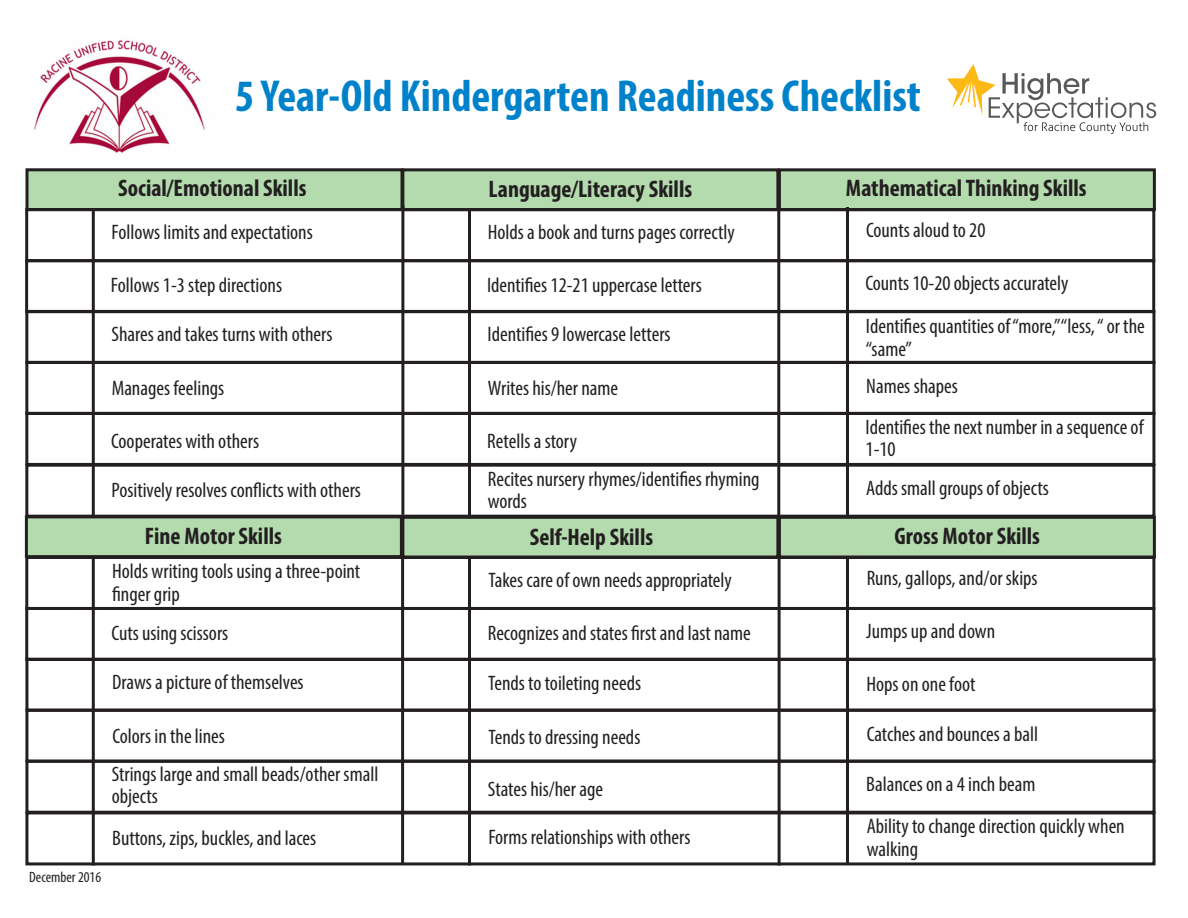
<style>
.page{position:relative;width:1188px;height:918px;background:#fff}
.page>*{position:absolute;margin:0;border:0;box-sizing:border-box;transform-origin:0 0}
.t1{font:700 condensed 45px "Myriad Pro";color:#0082ca}
.t2{font:700 condensed 24px "Myriad Pro";color:#231f20}
.t3{font:condensed 21px/22.5px "Myriad Pro";color:#231f20}
.t4{font:condensed 15px "Myriad Pro";color:#231f20}
</style>
<div class="page">
<img style="left:34px;top:40px;width:171px;height:113px">
<svg style="left:947px;top:64px;width:209px;height:70px"></svg>
<div style="left:26px;top:168px;width:378px;height:43px;background:#b4dbae;border:3px solid #231f20"></div>
<div style="left:401px;top:168px;width:378px;height:43px;background:#b4dbae;border:3px solid #231f20"></div>
<div style="left:778px;top:168px;width:378px;height:43px;background:#b4dbae;border:3px solid #231f20"></div>
<div style="left:25px;top:515px;width:378px;height:43px;background:#b4dbae;border:3px solid #231f20"></div>
<div style="left:25px;top:208px;width:1130px;height:54px;border:3px solid #231f20"></div>
<div style="left:25px;top:259px;width:1130px;height:54px;border:3px solid #231f20"></div>
<div style="left:25px;top:310px;width:1130px;height:54px;border:3px solid #231f20"></div>
<div style="left:25px;top:361px;width:1130px;height:54px;border:3px solid #231f20"></div>
<div style="left:25px;top:412px;width:1130px;height:54px;border:3px solid #231f20"></div>
<div style="left:25px;top:464px;width:1130px;height:54px;border:3px solid #231f20"></div>
<div style="left:401px;top:516px;width:378px;height:43px;background:#b4dbae;border:3px solid #231f20"></div>
<div style="left:778px;top:516px;width:378px;height:43px;background:#b4dbae;border:3px solid #231f20"></div>
<div style="left:25px;top:556px;width:1130px;height:54px;border:3px solid #231f20"></div>
<div style="left:25px;top:607px;width:1130px;height:54px;border:3px solid #231f20"></div>
<div style="left:25px;top:658px;width:1131px;height:54px;border:3px solid #231f20"></div>
<div style="left:25px;top:709px;width:1131px;height:54px;border:3px solid #231f20"></div>
<div style="left:25px;top:760px;width:1131px;height:54px;border:3px solid #231f20"></div>
<div style="left:25px;top:811px;width:1131px;height:54px;border:3px solid #231f20"></div>
<hr style="left:92px;top:209px;width:3px;height:309px;background:#231f20">
<hr style="left:401px;top:205px;width:3px;height:310px;background:#231f20">
<hr style="left:468px;top:209px;width:3px;height:309px;background:#231f20">
<hr style="left:777px;top:207px;width:3px;height:310px;background:#231f20">
<hr style="left:846px;top:207px;width:3px;height:309px;background:#231f20">
<hr style="left:92px;top:556px;width:3px;height:310px;background:#231f20">
<hr style="left:401px;top:555px;width:3px;height:309px;background:#231f20">
<hr style="left:468px;top:556px;width:3px;height:310px;background:#231f20">
<hr style="left:778px;top:556px;width:3px;height:310px;background:#231f20">
<hr style="left:846px;top:556px;width:3px;height:309px;background:#231f20">
<p class="t1" style="left:235px;top:68px;width:687px">5 Year-Old Kindergarten Readiness Checklist</p>
<p class="t4" style="left:29px;top:868px;width:74px">December 2016</p>
<p class="t2" style="left:118px;top:173px;width:190px">Social/Emotional Skills</p>
<p class="t2" style="left:489px;top:174px;width:205px">Language/Literacy Skills</p>
<p class="t2" style="left:846px;top:173px;width:242px">Mathematical Thinking Skills</p>
<p class="t3" style="left:112px;top:221px;width:203px">Follows limits and expectations</p>
<p class="t3" style="left:488px;top:221px;width:248px">Holds a book and turns pages correctly</p>
<p class="t3" style="left:866px;top:219px;width:121px">Counts aloud to 20</p>
<p class="t3" style="left:111px;top:273px;width:173px">Follows 1-3 step directions</p>
<p class="t3" style="left:487px;top:273px;width:216px">Identifies 12-21 uppercase letters</p>
<p class="t3" style="left:865px;top:271px;width:205px">Counts 10-20 objects accurately</p>
<p class="t3" style="left:111px;top:323px;width:223px">Shares and takes turns with others</p>
<p class="t3" style="left:488px;top:323px;width:185px">Identifies 9 lowercase letters</p>
<p class="t3" style="left:866px;top:315px;width:280px">Identifies quantities of “more,” “less, “ or the “same”</p>
<p class="t3" style="left:112px;top:377px;width:114px">Manages feelings</p>
<p class="t3" style="left:488px;top:377px;width:132px">Writes his/her name</p>
<p class="t3" style="left:866px;top:375px;width:93px">Names shapes</p>
<p class="t3" style="left:111px;top:429px;width:149px">Cooperates with others</p>
<p class="t3" style="left:487px;top:430px;width:91px">Retells a story</p>
<p class="t3" style="left:866px;top:415px;width:279px">Identifies the next number in a sequence of<br>1-10</p>
<p class="t3" style="left:112px;top:479px;width:251px">Positively resolves conflicts with others</p>
<p class="t3" style="left:488px;top:467px;width:273px">Recites nursery rhymes/identifies rhyming words</p>
<p class="t3" style="left:866px;top:477px;width:184px">Adds small groups of objects</p>
<p class="t2" style="left:145px;top:521px;width:138px">Fine Motor Skills</p>
<p class="t2" style="left:530px;top:522px;width:125px">Self-Help Skills</p>
<p class="t2" style="left:895px;top:521px;width:147px">Gross Motor Skills</p>
<p class="t3" style="left:112px;top:560px;width:250px">Holds writing tools using a three-point</p>
<p class="t3" style="left:112px;top:582px;width:69px">finger grip</p>
<p class="t3" style="left:488px;top:569px;width:245px">Takes care of own needs appropriately</p>
<p class="t3" style="left:867px;top:567px;width:172px">Runs, gallops, and/or skips</p>
<p class="t3" style="left:112px;top:621px;width:118px">Cuts using scissors</p>
<p class="t3" style="left:488px;top:622px;width:265px">Recognizes and states first and last name</p>
<p class="t3" style="left:866px;top:620px;width:131px">Jumps up and down</p>
<p class="t3" style="left:112px;top:671px;width:193px">Draws a picture of themselves</p>
<p class="t3" style="left:488px;top:671px;width:154px">Tends to toileting needs</p>
<p class="t3" style="left:867px;top:672px;width:110px">Hops on one foot</p>
<p class="t3" style="left:112px;top:725px;width:114px">Colors in the lines</p>
<p class="t3" style="left:489px;top:725px;width:153px">Tends to dressing needs</p>
<p class="t3" style="left:867px;top:723px;width:173px">Catches and bounces a ball</p>
<p class="t3" style="left:112px;top:762px;width:268px">Strings large and small beads/other small objects</p>
<p class="t3" style="left:488px;top:778px;width:117px">States his/her age</p>
<p class="t3" style="left:866px;top:773px;width:171px">Balances on a 4 inch beam</p>
<p class="t3" style="left:112px;top:827px;width:206px">Buttons, zips, buckles, and laces</p>
<p class="t3" style="left:488px;top:826px;width:204px">Forms relationships with others</p>
<p class="t3" style="left:867px;top:815px;width:260px">Ability to change direction quickly when walking</p>
</div>
